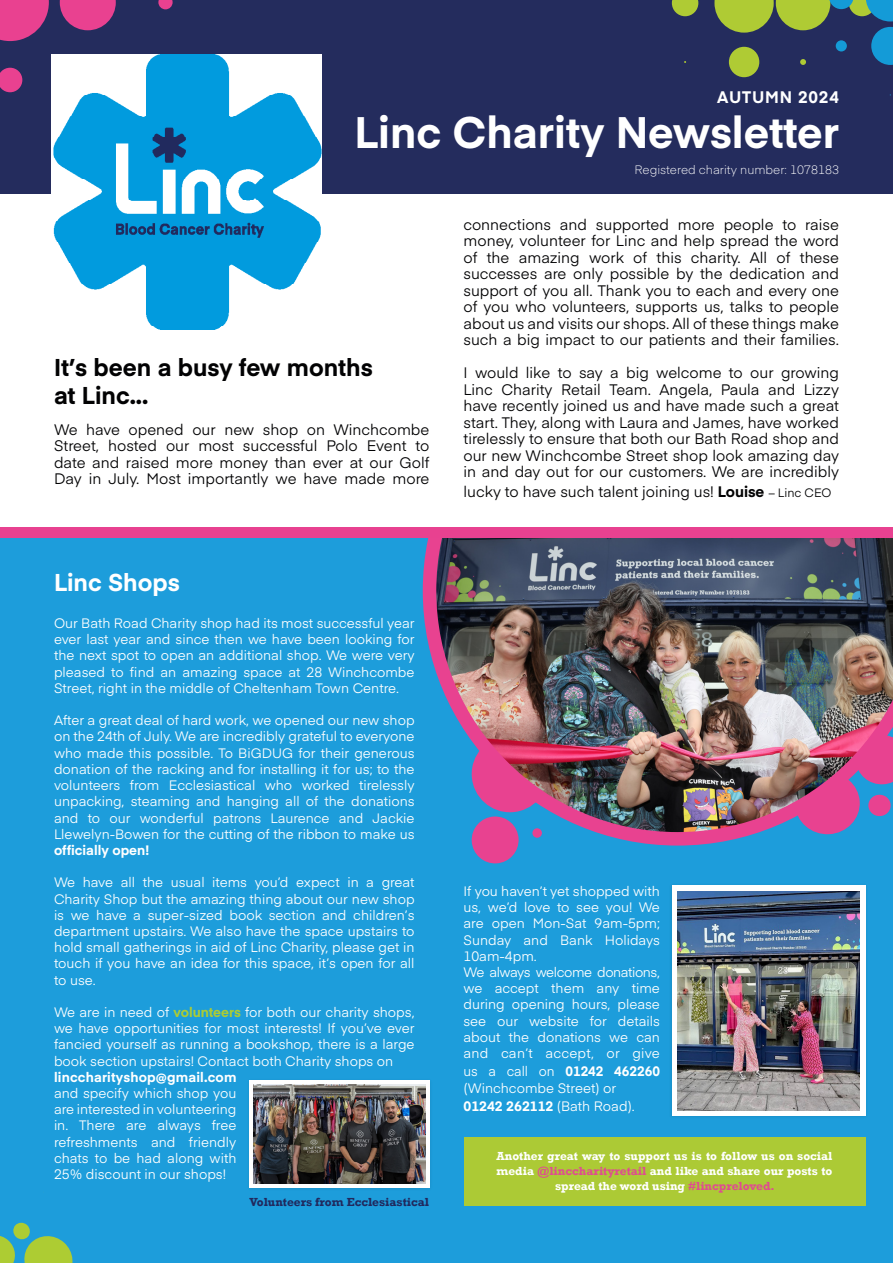
<style>
.page{position:relative;width:893px;height:1263px;background:#fff}
.page>*{position:absolute;margin:0;border:0;box-sizing:border-box;transform-origin:0 0}
.t1{font:700 43.5px "Eina 01";color:#fff}
.t2{font:700 24px/28.8px "Eina 01";color:#020203}
.t3{font:700 24px "Eina 01";color:#fff}
.t4{font:700 16.5px "Eina 01";letter-spacing:.05em;color:#fff}
.t5{font:15px/16.5px "Eina 01";color:#020203;text-align:justify}
.t6{font:13.5px/16.2px "Eina 01";color:#fff;text-align:justify}
.t7{font:700 13.5px "Eina 01";letter-spacing:.005em;color:#fff}
.t8{font:700 12px/15px "Rockwell";color:#fff;text-align:center}
.t9{font:300 12px "Eina 01";color:#fff}
.t10{font:700 12px "Rockwell";color:#21295e}
.s1{font-weight:700;color:#adcc33}
.s2{font-weight:700}
.s3{font-size:12px}
.s4{font-weight:400}
.s5{color:#df4d90}
</style>
<div class="page">
<div style="left:0;top:531px;width:893px;height:732px;background:#1d9ddb"></div>
<div style="left:463px;top:1137px;width:402px;height:69px;background:#acca35"></div>
<svg style="left:472px;top:845px;width:46px;height:19px"></svg>
<img style="left:423px;top:538px;width:470px;height:307px">
<div style="left:0;top:0;width:893px;height:193px;background:#242c5d"></div>
<div style="left:729px;top:47px;width:30px;height:30px;background:#afcb34;border-radius:50%"></div>
<svg style="left:672px;top:0;width:26px;height:16px"></svg>
<svg style="left:714px;top:0;width:179px;height:65px"></svg>
<svg style="left:0;top:0;width:49px;height:41px"></svg>
<svg style="left:60px;top:0;width:56px;height:30px"></svg>
<svg style="left:158px;top:0;width:15px;height:9px"></svg>
<svg style="left:0;top:68px;width:22px;height:24px"></svg>
<svg style="left:0;top:1222px;width:73px;height:41px"></svg>
<div style="left:0;top:528px;width:893px;height:10px;background:#e84190"></div>
<div style="left:669px;top:883px;width:200px;height:236px;background:#000;opacity:.1"></div>
<div style="left:672px;top:886px;width:193px;height:230px;background:#fff"></div>
<img style="left:677px;top:891px;width:183px;height:219px">
<div style="left:246px;top:1077px;width:187px;height:114px;background:#000;opacity:.1"></div>
<div style="left:249px;top:1080px;width:180px;height:108px;background:#fff"></div>
<img style="left:253px;top:1084px;width:172px;height:100px">
<img style="left:51px;top:54px;width:271px;height:276px">
<p class="t4" style="left:717px;top:85px;width:123px">AUTUMN 2024</p>
<h1 class="t1" style="left:354px;top:100px;width:486px">Linc Charity Newsletter</h1>
<h2 class="t2" style="left:54px;top:351px;width:320px">It’s been a busy few months at Linc...</h2>
<p class="t5" style="left:54px;top:420px;width:377px">We have opened our new shop on Winchcombe Street, hosted our most successful Polo Event to date and raised more money than ever at our Golf Day in July. Most importantly we have made more</p>
<h2 class="t3" style="left:54px;top:564px;width:127px">Linc Shops</h2>
<p class="t6" style="left:54px;top:614px;width:362px">Our Bath Road Charity shop had its most successful year ever last year and since then we have been looking for the next spot to open an additional shop. We were very pleased to find an amazing space at 28 Winchcombe Street, right in the middle of Cheltenham Town Centre.</p>
<p class="t6" style="left:54px;top:711px;width:362px">After a great deal of hard work, we opened our new shop on the 24th of July. We are incredibly grateful to everyone who made this possible. To BiGDUG for their generous donation of the racking and for installing it for us; to the volunteers from Ecclesiastical who worked tirelessly unpacking, steaming and hanging all of the donations and to our wonderful patrons Laurence and Jackie Llewelyn-Bowen for the cutting of the ribbon to make us</p>
<p class="t7" style="left:54px;top:840px;width:97px">officially open!</p>
<p class="t6" style="left:54px;top:873px;width:362px">We have all the usual items you’d expect in a great Charity Shop but the amazing thing about our new shop is we have a super-sized book section and children’s department upstairs. We also have the space upstairs to hold small gatherings in aid of Linc Charity, please get in touch if you have an idea for this space, it’s open for all to use.</p>
<p class="t6" style="left:54px;top:1003px;width:362px">We are in need of <span class="s1">volunteers</span> for both our charity shops, we have opportunities for most interests! If you’ve ever fancied yourself as running a bookshop, there is a large book section upstairs! Contact both Charity shops on</p>
<p class="t7" style="left:54px;top:1067px;width:184px">linccharityshop@gmail.com</p>
<p class="t6" style="left:54px;top:1084px;width:184px">and specify which shop you are interested in volunteering in. There are always free refreshments and friendly chats to be had along with 25% discount in our shops!</p>
<p class="t10" style="left:250px;top:1194px;width:181px">Volunteers from Ecclesiastical</p>
<p class="t9" style="left:634px;top:161px;width:206px">Registered charity number: 1078183</p>
<p class="t5" style="left:463px;top:215px;width:377px">connections and supported more people to raise money, volunteer for Linc and help spread the word of the amazing work of this charity. All of these successes are only possible by the dedication and support of you all. Thank you to each and every one of you who volunteers, supports us, talks to people about us and visits our shops. All of these things make such a big impact to our patients and their families.</p>
<p class="t5" style="left:463px;top:363px;width:377px">I would like to say a big welcome to our growing Linc Charity Retail Team. Angela, Paula and Lizzy have recently joined us and have made such a great start. They, along with Laura and James, have worked tirelessly to ensure that both our Bath Road shop and our new Winchcombe Street shop look amazing day in and day out for our customers. We are incredibly</p>
<p class="t5" style="left:463px;top:482px;width:370px">lucky to have such talent joining us! <span class="s2">Louise</span> <span class="s3">– Linc CEO</span></p>
<p class="t6" style="left:463px;top:882px;width:198px;text-align:left">If you haven’t yet shopped with us, we’d love to see you! We are open Mon-Sat 9am-5pm;<br>Sunday and Bank Holidays<br>10am-4pm.<br>We always welcome donations, we accept them any time during opening hours, please see our website for details about the donations we can and can’t accept, or give</p>
<p class="t6" style="left:463px;top:1062px;width:198px">us a call on <span class="s2">01242 462260 </span>(Winchcombe Street) or</p>
<p class="t7" style="left:463px;top:1096px;width:173px">01242 262112 <span class="s4">(Bath Road).</span></p>
<p class="t8" style="left:496px;top:1148px;width:337px">Another great way to support us is to follow us on social media <span class="s5">@linccharityretail</span> and like and share our posts to spread the word using <span class="s5">#lincpreloved.</span></p>
</div>
